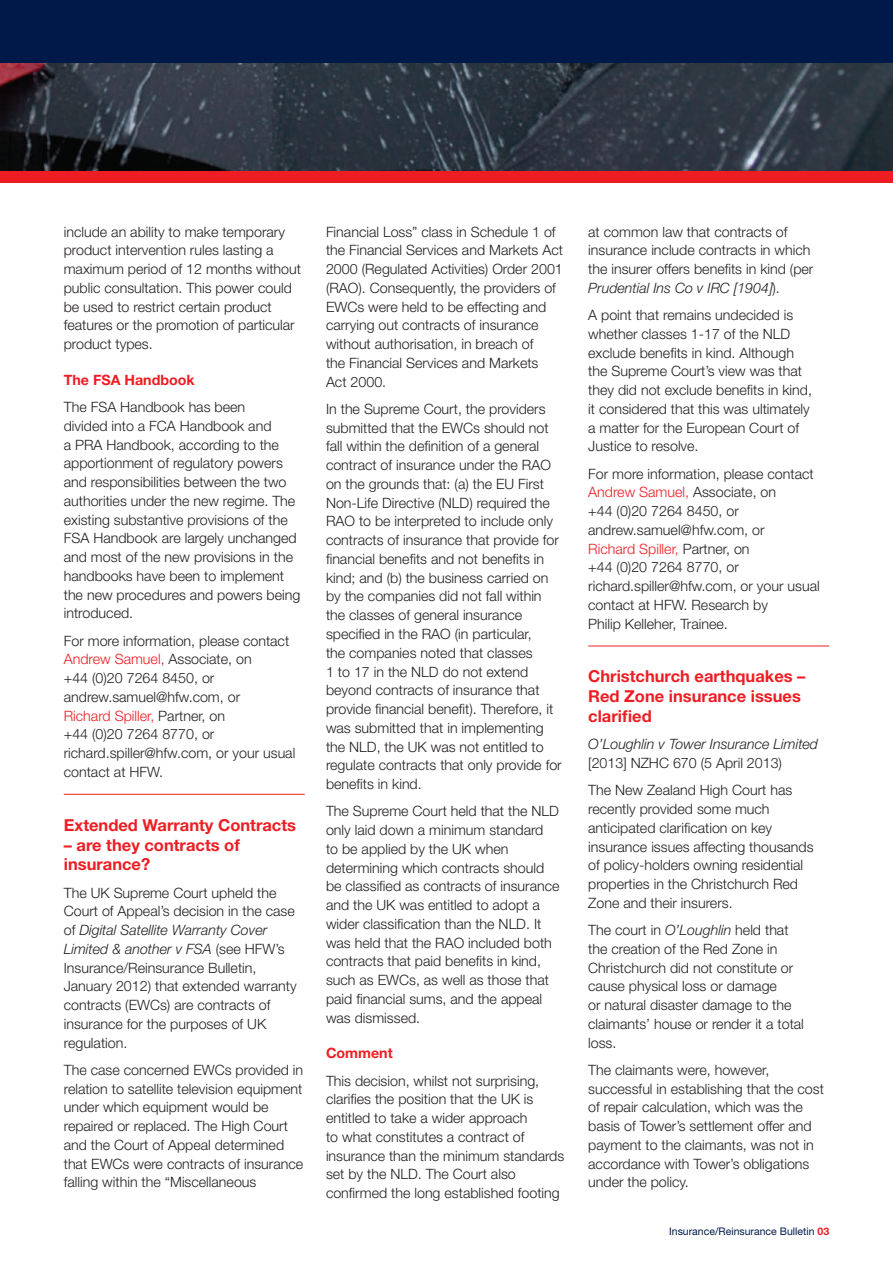
<style>
.page{position:relative;width:893px;height:1263px;background:#fff}
.page>*{position:absolute;margin:0;border:0;box-sizing:border-box;transform-origin:0 0}
.t1{font:700 16.5px/19.8px "Helvetica Neue";color:#ee1d23}
.t2{font:300 14.25px/18.8px "Helvetica Neue";color:#231f20}
.t3{font:italic 300 14.25px "Helvetica Neue";color:#231f20}
.t4{font:700 14.25px "Helvetica Neue";color:#ee1d23}
.t5{font:10.5px "Helvetica Neue";color:#001948}
.s1{color:#ee1d23}
.s2{font-style:italic}
.s3{font-weight:700;color:#ee1d23}
</style>
<div class="page">
<hr style="left:64px;top:794px;width:241px;height:1px;background:#ee1d23">
<hr style="left:588px;top:646px;width:241px;height:1px;background:#ee1d23">
<div style="left:0;top:0;width:893px;height:170px;background:#001948"></div>
<div style="left:0;top:170px;width:893px;height:13px;background:#ee1d23"></div>
<img style="left:0;top:64px;width:893px;height:106px">
<p class="t2" style="left:64px;top:222px;width:239px">include an ability to make temporary product intervention rules lasting a maximum period of 12 months without public consultation. This power could be used to restrict certain product features or the promotion of particular product types.</p>
<p class="t4" style="left:64px;top:371px;width:132px">The FSA Handbook</p>
<p class="t2" style="left:64px;top:397px;width:238px">The FSA Handbook has been<br>divided into a FCA Handbook and<br>a PRA Handbook, according to the apportionment of regulatory powers and responsibilities between the two authorities under the new regime. The existing substantive provisions of the<br>FSA Handbook are largely unchanged and most of the new provisions in the handbooks have been to implement the new procedures and powers being introduced.</p>
<p class="t2" style="left:64px;top:631px;width:233px">For more information, please contact<br><span class="s1">Andrew Samuel,</span> Associate, on<br>+44 (0)20 7264 8450, or andrew.samuel@hfw.com, or<br><span class="s1">Richard Spiller,</span> Partner, on<br>+44 (0)20 7264 8770, or richard.spiller@hfw.com, or your usual contact at HFW.</p>
<p class="t1" style="left:64px;top:814px;width:234px">Extended Warranty Contracts</p>
<p class="t1" style="left:64px;top:834px;width:178px">– are they contracts of insurance?</p>
<p class="t2" style="left:64px;top:883px;width:234px">The UK Supreme Court upheld the<br>Court of Appeal’s decision in the case of <span class="s2">Digital Satellite Warranty Cover<br>Limited &amp; another v FSA</span> (see HFW’s<br>Insurance/Reinsurance Bulletin,<br>January 2012) that extended warranty contracts (EWCs) are contracts of insurance for the purposes of UK regulation.</p>
<p class="t2" style="left:64px;top:1060px;width:241px">The case concerned EWCs provided in relation to satellite television equipment under which equipment would be repaired or replaced. The High Court and the Court of Appeal determined that EWCs were contracts of insurance falling within the “Miscellaneous</p>
<p class="t2" style="left:326px;top:222px;width:239px">Financial Loss” class in Schedule 1 of the Financial Services and Markets Act 2000 (Regulated Activities) Order 2001 (RAO). Consequently, the providers of EWCs were held to be effecting and carrying out contracts of insurance without authorisation, in breach of<br>the Financial Services and Markets<br>Act 2000.</p>
<p class="t2" style="left:326px;top:399px;width:237px">In the Supreme Court, the providers submitted that the EWCs should not fall within the definition of a general contract of insurance under the RAO on the grounds that: (a) the EU First Non-Life Directive (NLD) required the RAO to be interpreted to include only contracts of insurance that provide for financial benefits and not benefits in kind; and (b) the business carried on by the companies did not fall within the classes of general insurance specified in the RAO (in particular,<br>the companies noted that classes<br>1 to 17 in the NLD do not extend beyond contracts of insurance that provide financial benefit). Therefore, it was submitted that in implementing the NLD, the UK was not entitled to regulate contracts that only provide for benefits in kind.</p>
<p class="t2" style="left:326px;top:801px;width:235px">The Supreme Court held that the NLD only laid down a minimum standard<br>to be applied by the UK when determining which contracts should be classified as contracts of insurance and the UK was entitled to adopt a wider classification than the NLD. It was held that the RAO included both contracts that paid benefits in kind, such as EWCs, as well as those that paid financial sums, and the appeal was dismissed.</p>
<p class="t4" style="left:326px;top:1044px;width:68px">Comment</p>
<p class="t2" style="left:326px;top:1071px;width:240px">This decision, whilst not surprising, clarifies the position that the UK is entitled to take a wider approach<br>to what constitutes a contract of insurance than the minimum standards set by the NLD. The Court also confirmed the long established footing</p>
<p class="t2" style="left:588px;top:222px;width:227px">at common law that contracts of insurance include contracts in which the insurer offers benefits in kind (per <span class="s2">Prudential Ins Co v IRC [1904]</span>).</p>
<p class="t2" style="left:588px;top:305px;width:225px">A point that remains undecided is whether classes 1-17 of the NLD exclude benefits in kind. Although the Supreme Court’s view was that they did not exclude benefits in kind, it considered that this was ultimately a matter for the European Court of<br>Justice to resolve.</p>
<p class="t2" style="left:588px;top:464px;width:233px">For more information, please contact<br><span class="s1">Andrew Samuel,</span> Associate, on<br>+44 (0)20 7264 8450, or andrew.samuel@hfw.com, or<br><span class="s1">Richard Spiller,</span> Partner, on<br>+44 (0)20 7264 8770, or richard.spiller@hfw.com, or your usual contact at HFW. Research by<br>Philip Kelleher, Trainee.</p>
<p class="t1" style="left:588px;top:666px;width:219px">Christchurch earthquakes –<br>Red Zone insurance issues clarified</p>
<p class="t3" style="left:588px;top:736px;width:231px">O’Loughlin v Tower Insurance Limited</p>
<p class="t2" style="left:588px;top:749px;width:206px;line-height:27.3px">[2013] NZHC 670 (5 April 2013)<br>The New Zealand High Court has</p>
<p class="t2" style="left:588px;top:799px;width:227px">recently provided some much anticipated clarification on key insurance issues affecting thousands of policy-holders owning residential properties in the Christchurch Red Zone and their insurers.</p>
<p class="t2" style="left:588px;top:920px;width:217px">The court in <span class="s2">O’Loughlin</span> held that the creation of the Red Zone in<br>Christchurch did not constitute or cause physical loss or damage<br>or natural disaster damage to the claimants’ house or render it a total loss.</p>
<p class="t2" style="left:588px;top:1060px;width:237px">The claimants were, however, successful in establishing that the cost of repair calculation, which was the basis of Tower’s settlement offer and payment to the claimants, was not in accordance with Tower’s obligations under the policy.</p>
<p class="t5" style="left:669px;top:1225px;width:162px">Insurance/Reinsurance Bulletin <span class="s3">03</span></p>
</div>
